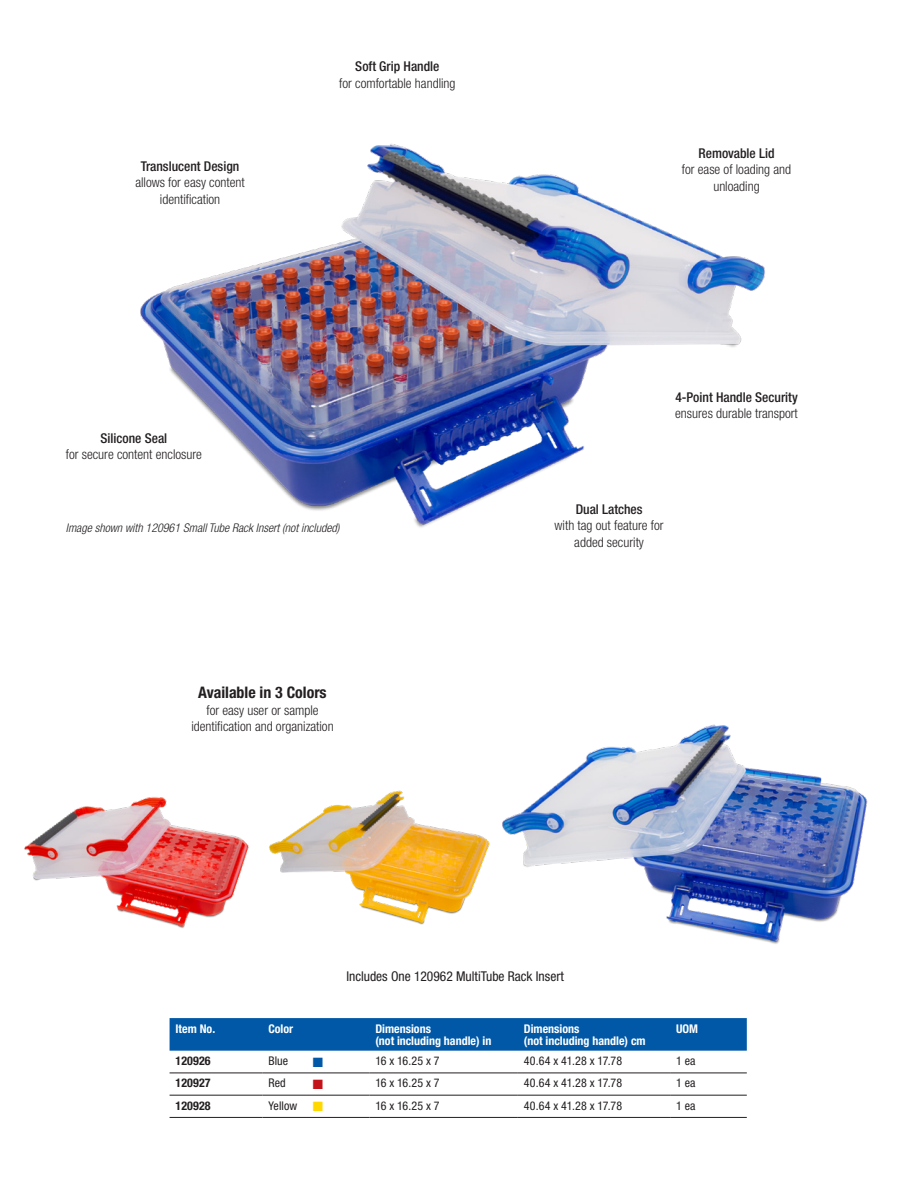
<style>
.page{position:relative;width:918px;height:1188px;background:#fff}
.page>*{position:absolute;margin:0;border:0;box-sizing:border-box;transform-origin:0 0}
.t1{font:700 condensed 15.9px "Helvetica Neue LT Std";color:#231f20}
.t2{font:300 condensed 13.5px/16.5px "Helvetica Neue LT Std";color:#231f20;text-align:center}
.t3{font:500 condensed 13.5px "Helvetica Neue LT Std";color:#231f20}
.t4{font:condensed 13.5px "Helvetica Neue LT Std";color:#231f20}
.t5{font:13.5px "Zapf Dingbats ITC";color:#0158a6}
.t6{font:13.5px "Zapf Dingbats ITC";color:#c4121a}
.t7{font:13.5px "Zapf Dingbats ITC";color:#ffd801}
._2017_Table_Body{font:condensed 12px "Helvetica Neue LT Std";letter-spacing:.01em;color:#231f20}
.t8{font:700 condensed 12px/12px "Helvetica Neue LT Std";color:#fff}
.t9{font:italic 300 condensed 12px "Helvetica Neue LT Std";color:#231f20}
._2017_Table_Part_Num{font:700 condensed 12px "Helvetica Neue LT Std";letter-spacing:.01em;color:#231f20}
</style>
<div class="page">
<div style="left:170px;top:1018px;width:577px;height:33px;background:#0158a6"></div>
<hr style="left:170px;top:1073px;width:92px;height:1px;background:#231f20">
<hr style="left:262px;top:1073px;width:45px;height:1px;background:#231f20">
<hr style="left:307px;top:1073px;width:62px;height:1px;background:#231f20">
<hr style="left:369px;top:1073px;width:149px;height:1px;background:#231f20">
<hr style="left:518px;top:1073px;width:152px;height:1px;background:#231f20">
<hr style="left:670px;top:1073px;width:77px;height:1px;background:#231f20">
<hr style="left:170px;top:1095px;width:92px;height:1px;background:#231f20">
<hr style="left:262px;top:1095px;width:45px;height:1px;background:#231f20">
<hr style="left:307px;top:1095px;width:62px;height:1px;background:#231f20">
<hr style="left:369px;top:1095px;width:149px;height:1px;background:#231f20">
<hr style="left:518px;top:1095px;width:152px;height:1px;background:#231f20">
<hr style="left:670px;top:1095px;width:77px;height:1px;background:#231f20">
<hr style="left:170px;top:1117px;width:92px;height:1px;background:#231f20">
<hr style="left:262px;top:1117px;width:45px;height:1px;background:#231f20">
<hr style="left:307px;top:1117px;width:62px;height:1px;background:#231f20">
<hr style="left:369px;top:1117px;width:149px;height:1px;background:#231f20">
<hr style="left:518px;top:1117px;width:152px;height:1px;background:#231f20">
<hr style="left:670px;top:1117px;width:77px;height:1px;background:#231f20">
<img style="left:24px;top:797px;width:223px;height:131px">
<img style="left:247px;top:790px;width:241px;height:135px">
<img style="left:140px;top:144px;width:625px;height:384px">
<img style="left:488px;top:724px;width:380px;height:220px">
<p class="t3" style="left:141px;top:158px;width:100px">Translucent Design</p>
<p class="t2" style="left:135px;top:174px;width:111px">allows for easy content</p>
<p class="t2" style="left:160px;top:190px;width:62px">identification</p>
<p class="t3" style="left:101px;top:430px;width:68px">Silicone Seal</p>
<p class="t2" style="left:66px;top:446px;width:138px">for secure content enclosure</p>
<p class="t3" style="left:355px;top:58px;width:86px">Soft Grip Handle</p>
<p class="t2" style="left:339px;top:75px;width:118px">for comfortable handling</p>
<p class="t9" style="left:66px;top:521px;width:275px">Image shown with 120961 Small Tube Rack Insert (not included)</p>
<p class="t1" style="left:198px;top:683px;width:130px">Available in 3 Colors</p>
<p class="t2" style="left:191px;top:702px;width:144px">for easy user or sample identification and organization</p>
<p class="t3" style="left:699px;top:145px;width:77px">Removable Lid</p>
<p class="t2" style="left:682px;top:161px;width:111px">for ease of loading and</p>
<p class="t2" style="left:713px;top:177px;width:48px">unloading</p>
<p class="t3" style="left:675px;top:389px;width:124px">4-Point Handle Security</p>
<p class="t2" style="left:675px;top:405px;width:124px">ensures durable transport</p>
<p class="t3" style="left:576px;top:501px;width:68px">Dual Latches</p>
<p class="t2" style="left:555px;top:517px;width:110px">with tag out feature for</p>
<p class="t2" style="left:574px;top:534px;width:71px">added security</p>
<p class="t4" style="left:347px;top:968px;width:219px">Includes One 120962 MultiTube Rack Insert</p>
<p class="t8" style="left:176px;top:1022px;width:41px">Item No.</p>
<p class="t8" style="left:268px;top:1022px;width:26px">Color</p>
<p class="t8" style="left:375px;top:1022px;width:118px">Dimensions<br>(not including handle) in</p>
<p class="t8" style="left:524px;top:1022px;width:123px">Dimensions<br>(not including handle) cm</p>
<p class="t8" style="left:676px;top:1022px;width:24px">UOM</p>
<p class="_2017_Table_Part_Num" style="left:176px;top:1054px;width:37px">120926</p>
<p class="_2017_Table_Body" style="left:268px;top:1054px;width:21px">Blue</p>
<p class="t5" style="left:313px;top:1056px;width:12px">■</p>
<p class="_2017_Table_Body" style="left:375px;top:1054px;width:66px">16 x 16.25 x 7</p>
<p class="_2017_Table_Body" style="left:524px;top:1054px;width:100px">40.64 x 41.28 x 17.78</p>
<p class="_2017_Table_Body" style="left:676px;top:1054px;width:21px">1 ea</p>
<p class="_2017_Table_Part_Num" style="left:176px;top:1076px;width:37px">120927</p>
<p class="_2017_Table_Body" style="left:268px;top:1076px;width:19px">Red</p>
<p class="t6" style="left:313px;top:1078px;width:12px">■</p>
<p class="_2017_Table_Body" style="left:375px;top:1076px;width:66px">16 x 16.25 x 7</p>
<p class="_2017_Table_Body" style="left:524px;top:1076px;width:100px">40.64 x 41.28 x 17.78</p>
<p class="_2017_Table_Body" style="left:676px;top:1076px;width:21px">1 ea</p>
<p class="_2017_Table_Part_Num" style="left:176px;top:1098px;width:37px">120928</p>
<p class="_2017_Table_Body" style="left:268px;top:1099px;width:30px">Yellow</p>
<p class="t7" style="left:313px;top:1100px;width:12px">■</p>
<p class="_2017_Table_Body" style="left:375px;top:1099px;width:66px">16 x 16.25 x 7</p>
<p class="_2017_Table_Body" style="left:524px;top:1099px;width:100px">40.64 x 41.28 x 17.78</p>
<p class="_2017_Table_Body" style="left:676px;top:1099px;width:21px">1 ea</p>
</div>
